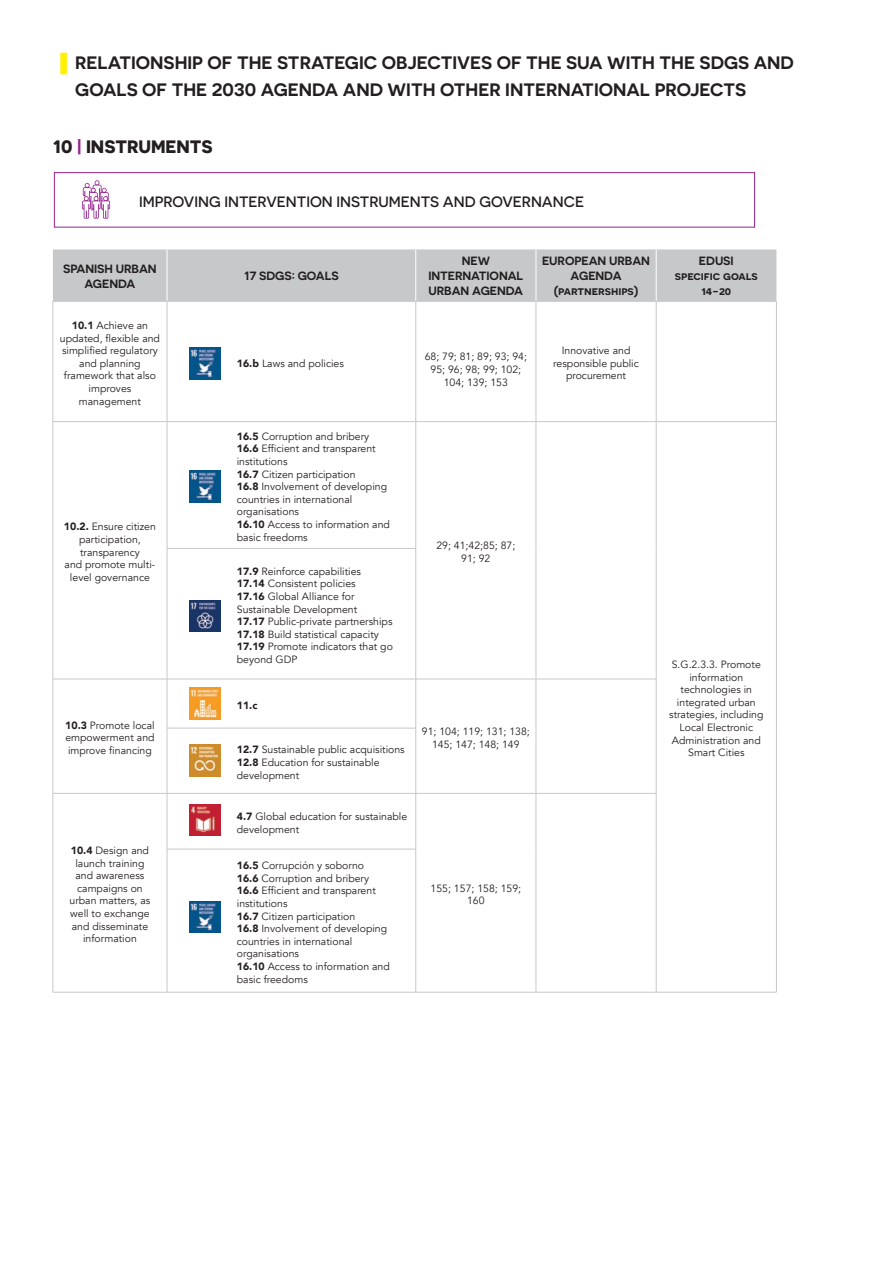
<style>
.page{position:relative;width:893px;height:1263px;background:#fff}
.page>*{position:absolute;margin:0;border:0;box-sizing:border-box;transform-origin:0 0}
.t1{font:600 18px/27px "Novecentosanswide";color:#231f20}
.t2{font:700 18px "Novecentosanswide";color:#231f20}
.t3{font:500 15px "Novecentosanswide";color:#231f20}
.t4{font:600 12px/15px "Novecentosanswide";letter-spacing:-.005em;color:#231f20;text-align:center}
.t5{font:10.5px/12.6px "Avenir";color:#231f20;text-align:center}
.t6{font:900 10.5px "Avenir";color:#231f20}
.s1{font-family:"Times New Roman";font-weight:400;color:#fff101}
.s2{color:#96258f}
.s3{font-weight:900}
</style>
<div class="page">
<div style="left:54px;top:172px;width:701px;height:55px;border:1px solid #96258f"></div>
<svg style="left:82px;top:180px;width:28px;height:39px"></svg>
<div style="left:53px;top:249px;width:723px;height:52px;background:#c7c8ca"></div>
<hr style="left:167px;top:249px;width:1px;height:52px;background:#fff">
<hr style="left:415px;top:249px;width:1px;height:52px;background:#fff">
<hr style="left:536px;top:249px;width:1px;height:52px;background:#fff">
<hr style="left:656px;top:249px;width:1px;height:52px;background:#fff">
<hr style="left:53px;top:301px;width:114px;height:1px;background:#c7c8ca">
<hr style="left:53px;top:301px;width:1px;height:120px;background:#c7c8ca">
<hr style="left:53px;top:422px;width:1px;height:126px;background:#c7c8ca">
<hr style="left:53px;top:548px;width:1px;height:131px;background:#c7c8ca">
<hr style="left:53px;top:679px;width:1px;height:49px;background:#c7c8ca">
<hr style="left:53px;top:728px;width:1px;height:65px;background:#c7c8ca">
<hr style="left:53px;top:793px;width:1px;height:56px;background:#c7c8ca">
<hr style="left:53px;top:849px;width:1px;height:143px;background:#c7c8ca">
<hr style="left:167px;top:301px;width:249px;height:1px;background:#c7c8ca">
<hr style="left:167px;top:301px;width:1px;height:120px;background:#c7c8ca">
<hr style="left:416px;top:301px;width:120px;height:1px;background:#c7c8ca">
<hr style="left:415px;top:301px;width:1px;height:120px;background:#c7c8ca">
<hr style="left:536px;top:301px;width:120px;height:1px;background:#c7c8ca">
<hr style="left:536px;top:301px;width:1px;height:120px;background:#c7c8ca">
<hr style="left:656px;top:301px;width:121px;height:1px;background:#c7c8ca">
<hr style="left:656px;top:301px;width:1px;height:120px;background:#c7c8ca">
<hr style="left:776px;top:301px;width:1px;height:120px;background:#c7c8ca">
<hr style="left:536px;top:422px;width:1px;height:126px;background:#c7c8ca">
<hr style="left:656px;top:422px;width:1px;height:126px;background:#c7c8ca">
<hr style="left:776px;top:422px;width:1px;height:126px;background:#c7c8ca">
<hr style="left:536px;top:548px;width:1px;height:131px;background:#c7c8ca">
<hr style="left:656px;top:548px;width:1px;height:131px;background:#c7c8ca">
<hr style="left:776px;top:548px;width:1px;height:131px;background:#c7c8ca">
<hr style="left:536px;top:679px;width:1px;height:49px;background:#c7c8ca">
<hr style="left:656px;top:679px;width:1px;height:49px;background:#c7c8ca">
<hr style="left:776px;top:679px;width:1px;height:49px;background:#c7c8ca">
<hr style="left:536px;top:728px;width:1px;height:65px;background:#c7c8ca">
<hr style="left:656px;top:728px;width:1px;height:65px;background:#c7c8ca">
<hr style="left:776px;top:728px;width:1px;height:65px;background:#c7c8ca">
<hr style="left:536px;top:793px;width:1px;height:56px;background:#c7c8ca">
<hr style="left:656px;top:793px;width:1px;height:56px;background:#c7c8ca">
<hr style="left:776px;top:793px;width:1px;height:56px;background:#c7c8ca">
<hr style="left:536px;top:849px;width:1px;height:143px;background:#c7c8ca">
<hr style="left:656px;top:849px;width:1px;height:143px;background:#c7c8ca">
<hr style="left:776px;top:849px;width:1px;height:143px;background:#c7c8ca">
<hr style="left:167px;top:422px;width:1px;height:126px;background:#c7c8ca">
<hr style="left:415px;top:422px;width:1px;height:126px;background:#c7c8ca">
<hr style="left:167px;top:549px;width:1px;height:130px;background:#c7c8ca">
<hr style="left:415px;top:549px;width:1px;height:130px;background:#c7c8ca">
<hr style="left:167px;top:679px;width:1px;height:49px;background:#c7c8ca">
<hr style="left:415px;top:679px;width:1px;height:49px;background:#c7c8ca">
<hr style="left:167px;top:728px;width:1px;height:65px;background:#c7c8ca">
<hr style="left:415px;top:728px;width:1px;height:65px;background:#c7c8ca">
<hr style="left:167px;top:793px;width:1px;height:56px;background:#c7c8ca">
<hr style="left:415px;top:793px;width:1px;height:56px;background:#c7c8ca">
<hr style="left:167px;top:849px;width:1px;height:143px;background:#c7c8ca">
<hr style="left:415px;top:849px;width:1px;height:143px;background:#c7c8ca">
<hr style="left:53px;top:421px;width:114px;height:1px;background:#c7c8ca">
<hr style="left:53px;top:679px;width:114px;height:1px;background:#c7c8ca">
<hr style="left:53px;top:793px;width:114px;height:1px;background:#c7c8ca">
<hr style="left:53px;top:992px;width:114px;height:1px;background:#c7c8ca">
<hr style="left:167px;top:421px;width:249px;height:1px;background:#c7c8ca">
<hr style="left:167px;top:548px;width:249px;height:1px;background:#c7c8ca">
<hr style="left:167px;top:679px;width:249px;height:1px;background:#c7c8ca">
<hr style="left:167px;top:728px;width:249px;height:1px;background:#c7c8ca">
<hr style="left:167px;top:793px;width:249px;height:1px;background:#c7c8ca">
<hr style="left:167px;top:849px;width:249px;height:1px;background:#c7c8ca">
<hr style="left:167px;top:992px;width:249px;height:1px;background:#c7c8ca">
<hr style="left:416px;top:421px;width:120px;height:1px;background:#c7c8ca">
<hr style="left:536px;top:421px;width:120px;height:1px;background:#c7c8ca">
<hr style="left:656px;top:421px;width:121px;height:1px;background:#c7c8ca">
<hr style="left:416px;top:679px;width:120px;height:1px;background:#c7c8ca">
<hr style="left:536px;top:679px;width:120px;height:1px;background:#c7c8ca">
<hr style="left:416px;top:793px;width:120px;height:1px;background:#c7c8ca">
<hr style="left:536px;top:793px;width:120px;height:1px;background:#c7c8ca">
<hr style="left:416px;top:992px;width:120px;height:1px;background:#c7c8ca">
<hr style="left:536px;top:992px;width:120px;height:1px;background:#c7c8ca">
<hr style="left:656px;top:992px;width:121px;height:1px;background:#c7c8ca">
<img style="left:189px;top:347px;width:32px;height:32px">
<img style="left:189px;top:470px;width:32px;height:32px">
<img style="left:189px;top:600px;width:32px;height:32px">
<img style="left:189px;top:688px;width:32px;height:32px">
<img style="left:189px;top:745px;width:32px;height:32px">
<img style="left:189px;top:804px;width:32px;height:32px">
<img style="left:189px;top:901px;width:32px;height:32px">
<h1 class="t1" style="left:75px;top:49px;width:720px;text-indent:-21px"><span class="s1">▐</span> RELATIONSHIP OF THE STRATEGIC OBJECTIVES OF THE SUA WITH THE SDGS AND<br>GOALS OF THE 2030 AGENDA AND WITH OTHER INTERNATIONAL PROJECTS</h1>
<h1 class="t2" style="left:53px;top:136px;width:162px">10 <span class="s2">|</span> INSTRUMENTS</h1>
<h2 class="t3" style="left:139px;top:193px;width:447px">IMPROVING INTERVENTION INSTRUMENTS AND GOVERNANCE</h2>
<p class="t4" style="left:63px;top:261px;width:95px">SPANISH URBAN<br>AGENDA</p>
<p class="t4" style="left:244px;top:268px;width:96px">17 SDGS: GOALS</p>
<p class="t4" style="left:428px;top:253px;width:96px">NEW<br>INTERNATIONAL<br>URBAN AGENDA</p>
<p class="t4" style="left:542px;top:253px;width:109px">EUROPEAN URBAN<br>AGENDA (partnerships)</p>
<p class="t4" style="left:675px;top:253px;width:84px">EDUSI specific goals<br>14-20</p>
<p class="t5" style="left:60px;top:319px;width:102px"><span class="s3">10.1</span> Achieve an updated, flexible and simplified regulatory and planning framework that also improves management</p>
<p class="t5" style="left:64px;top:521px;width:93px"><span class="s3">10.2.</span> Ensure citizen participation, transparency<br>and promote multi&shy;level governance</p>
<p class="t5" style="left:65px;top:719px;width:91px;text-align:justify"><span class="s3">10.3</span> Promote local empowerment and improve financing</p>
<p class="t5" style="left:70px;top:844px;width:82px"><span class="s3">10.4</span> Design and launch training and awareness campaigns on urban matters, as well to exchange and disseminate information</p>
<p class="t5" style="left:237px;top:357px;width:109px"><span class="s3">16.b</span> Laws and policies</p>
<p class="t5" style="left:425px;top:351px;width:104px">68; 79; 81; 89; 93; 94;<br>95; 96; 98; 99; 102;<br>104; 139; 153</p>
<p class="t5" style="left:553px;top:344px;width:87px">Innovative and responsible public procurement</p>
<p class="t5" style="left:237px;top:430px;width:155px;text-align:left"><span class="s3">16.5</span> Corruption and bribery<br><span class="s3">16.6</span> Efficient and transparent institutions<br><span class="s3">16.7</span> Citizen participation<br><span class="s3">16.8</span> Involvement of developing countries in international organisations<br><span class="s3">16.10</span> Access to information and basic freedoms</p>
<p class="t5" style="left:237px;top:565px;width:158px;text-align:left"><span class="s3">17.9</span> Reinforce capabilities<br><span class="s3">17.14</span> Consistent policies<br><span class="s3">17.16</span> Global Alliance for<br>Sustainable Development<br><span class="s3">17.17</span> Public-private partnerships<br><span class="s3">17.18</span> Build statistical capacity<br><span class="s3">17.19</span> Promote indicators that go beyond GDP</p>
<p class="t6" style="left:237px;top:696px;width:22px">11.c</p>
<p class="t5" style="left:237px;top:744px;width:169px;text-align:left"><span class="s3">12.7</span> Sustainable public acquisitions<br><span class="s3">12.8</span> Education for sustainable development</p>
<p class="t5" style="left:237px;top:810px;width:172px;text-align:left"><span class="s3">4.7</span> Global education for sustainable development</p>
<p class="t5" style="left:237px;top:859px;width:155px;text-align:left"><span class="s3">16.5</span> Corrupción y soborno<br><span class="s3">16.6</span> Corruption and bribery<br><span class="s3">16.6</span> Efficient and transparent institutions<br><span class="s3">16.7</span> Citizen participation<br><span class="s3">16.8</span> Involvement of developing countries in international organisations<br><span class="s3">16.10</span> Access to information and basic freedoms</p>
<p class="t5" style="left:436px;top:539px;width:80px">29; 41;42;85; 87;<br>91; 92</p>
<p class="t5" style="left:422px;top:725px;width:110px">91; 104; 119; 131; 138;<br>145; 147; 148; 149</p>
<p class="t5" style="left:431px;top:882px;width:92px">155; 157; 158; 159;<br>160</p>
<p class="t5" style="left:669px;top:658px;width:96px">S.G.2.3.3. Promote information technologies in integrated urban strategies, including<br>Local Electronic<br>Administration and<br>Smart Cities</p>
</div>
